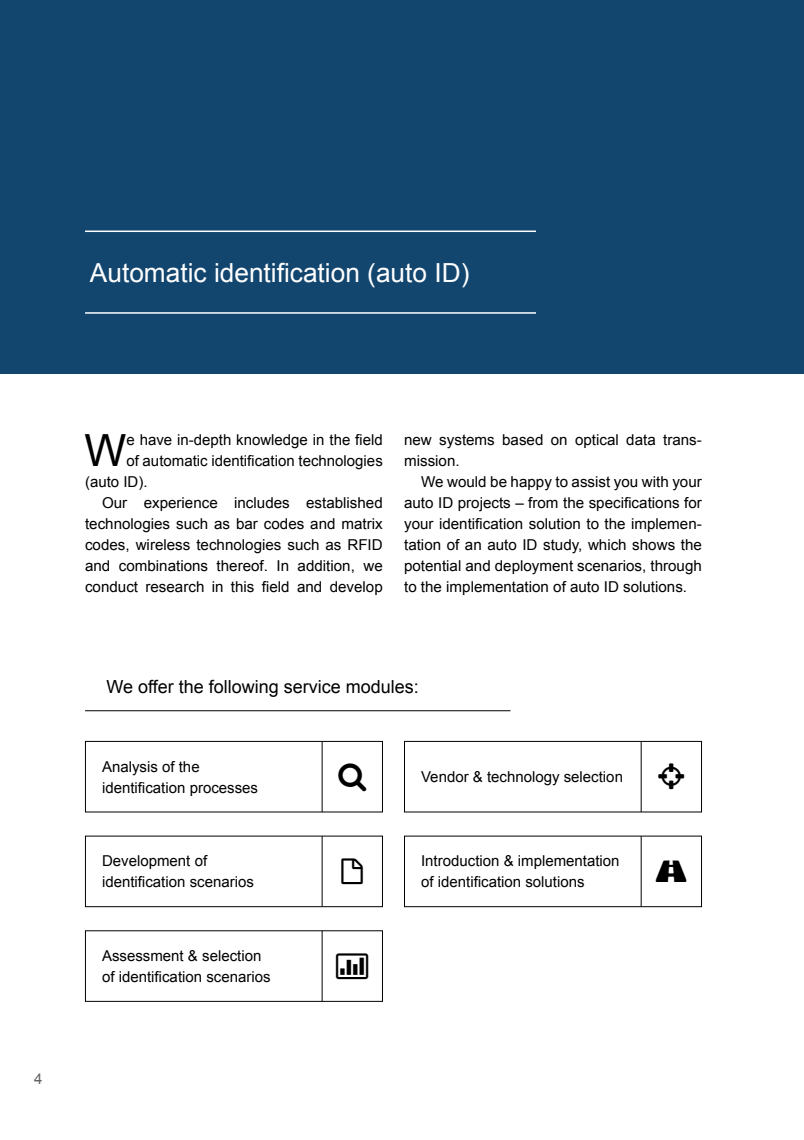
<style>
.page{position:relative;width:804px;height:1140px;background:#fff}
.page>*{position:absolute;margin:0;border:0;box-sizing:border-box;transform-origin:0 0}
.t1{font:44.4px "Arial";color:#000}
.t2{font:26.25px "Arial";color:#fff}
.t3{font:18px "Arial";color:#000}
.t4{font:15px/21px "Arial";color:#000}
.t5{font:15px "Arial";color:#646364}
</style>
<div class="page">
<div style="left:0;top:0;width:804px;height:373px;background:#12466f"></div>
<hr style="left:85px;top:230px;width:451px;height:2px;background:#fff">
<hr style="left:85px;top:312px;width:451px;height:2px;background:#fff">
<hr style="left:322px;top:741px;width:1px;height:71px;background:#000">
<div style="left:85px;top:741px;width:298px;height:71px;border:1px solid #000"></div>
<hr style="left:641px;top:741px;width:1px;height:71px;background:#000">
<div style="left:404px;top:741px;width:298px;height:71px;border:1px solid #000"></div>
<hr style="left:322px;top:836px;width:1px;height:70px;background:#000">
<div style="left:85px;top:835px;width:298px;height:72px;border:1px solid #000"></div>
<hr style="left:641px;top:836px;width:1px;height:70px;background:#000">
<div style="left:404px;top:835px;width:298px;height:72px;border:1px solid #000"></div>
<hr style="left:322px;top:930px;width:1px;height:71px;background:#000">
<hr style="left:85px;top:710px;width:425px;height:1px;background:#000">
<h2 class="t2" style="left:90px;top:255px;width:381px">Automatic identification (auto ID)</h2>
<p class="t5" style="left:34px;top:1068px;width:10px">4</p>
<h1 class="t1" style="left:84px;top:421px;width:43px">W</h1>
<p class="t4" style="left:126px;top:429px;width:258px">e have in-depth knowledge in the field</p>
<p class="t4" style="left:126px;top:450px;width:258px">of automatic identification technologies</p>
<p class="t4" style="left:85px;top:471px;width:64px">(auto ID).</p>
<p class="t4" style="left:102px;top:492px;width:282px">Our experience includes established</p>
<p class="t4" style="left:85px;top:513px;width:299px">technologies such as bar codes and matrix</p>
<p class="t4" style="left:85px;top:534px;width:299px">codes, wireless technologies such as RFID</p>
<p class="t4" style="left:85px;top:555px;width:299px">and combinations thereof. In addition, we</p>
<p class="t4" style="left:85px;top:576px;width:299px">conduct research in this field and develop</p>
<p class="t4" style="left:404px;top:429px;width:299px">new systems based on optical data trans&shy;mission.</p>
<p class="t4" style="left:404px;top:471px;width:299px;text-align:justify;text-indent:17px">We would be happy to assist you with your auto ID projects – from the specifications for your identification solution to the implemen&shy;tation of an auto ID study, which shows the potential and deployment scenarios, through to the implementation of auto ID solutions.</p>
<p class="t3" style="left:106px;top:674px;width:314px">We offer the following service modules:</p>
<p class="t4" style="left:102px;top:756px;width:157px">Analysis of the identification processes</p>
<p class="t4" style="left:421px;top:766px;width:203px">Vendor &amp; technology selection</p>
<p class="t4" style="left:102px;top:850px;width:153px">Development of identification scenarios</p>
<p class="t4" style="left:421px;top:850px;width:200px">Introduction &amp; implementation of identification solutions</p>
<p class="t4" style="left:102px;top:945px;width:170px">Assessment &amp; selection of identification scenarios</p>
</div>
